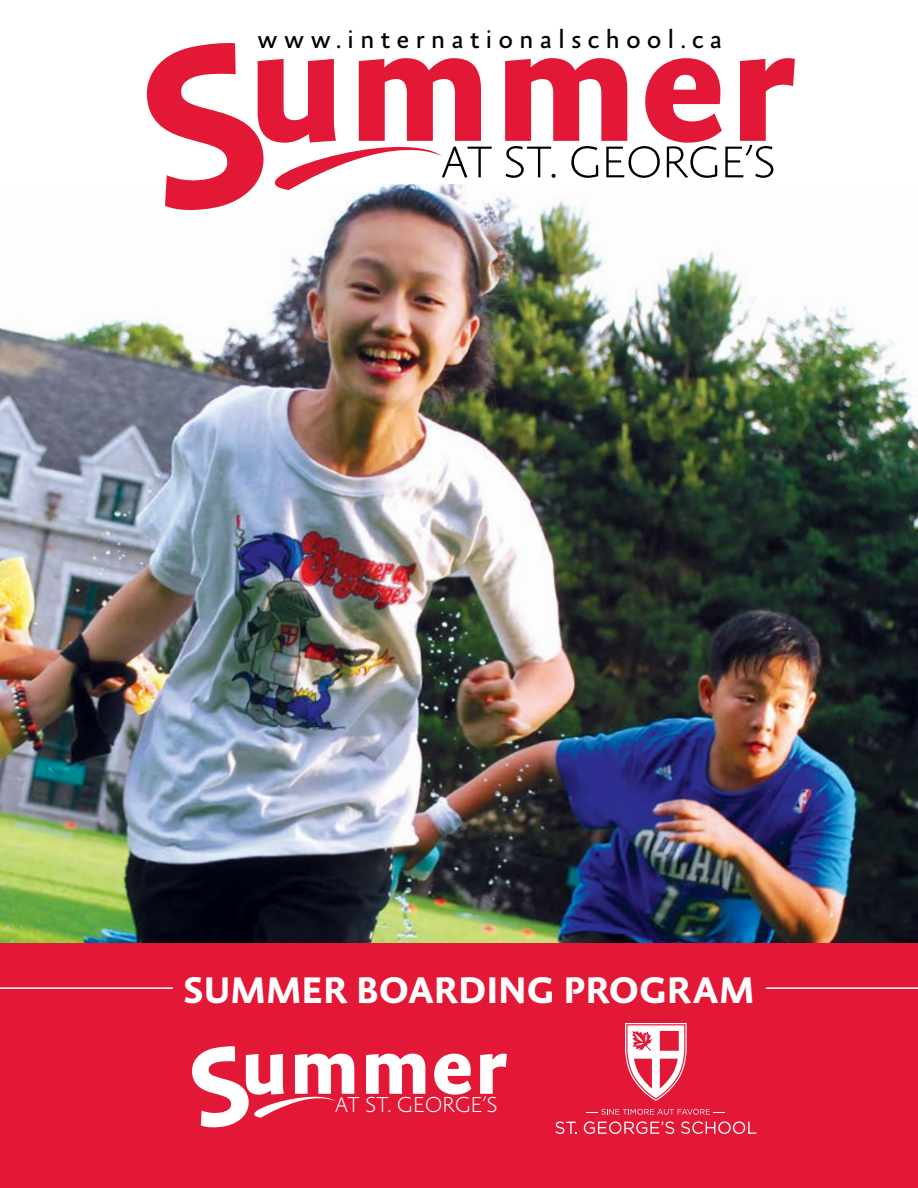
<style>
.page{position:relative;width:918px;height:1188px;background:#fff}
.page>*{position:absolute;margin:0;border:0;box-sizing:border-box;transform-origin:0 0}
.t1{font:700 88.8px "Absara Sans OT";color:#fff}
.t2{font:700 37.5px "Absara Sans OT";letter-spacing:-.005em;color:#fff}
.t3{font:27px "Absara Sans OT";letter-spacing:.22em;color:#000}
.t4{font:100 21.9px "Absara Sans OT";color:#fff}
</style>
<div class="page">
<img style="left:0;top:196px;width:918px;height:748px">
<div style="left:0;top:944px;width:918px;height:244px;background:#e31837"></div>
<svg style="left:505px;top:58px;width:290px;height:120px"></svg>
<svg style="left:147px;top:43px;width:345px;height:167px"></svg>
<svg style="left:555px;top:1121px;width:22px;height:13px"></svg>
<svg style="left:584px;top:1121px;width:90px;height:13px"></svg>
<svg style="left:681px;top:1121px;width:75px;height:13px"></svg>
<svg style="left:625px;top:1023px;width:62px;height:78px"></svg>
<svg style="left:586px;top:1109px;width:139px;height:6px"></svg>
<hr style="left:766px;top:987px;width:152px;height:2px;background:#fff">
<hr style="left:0;top:987px;width:173px;height:2px;background:#fff">
<svg style="left:254px;top:1096px;width:81px;height:22px"></svg>
<p class="t3" style="left:257px;top:25px;width:467px">www.internationalschool.ca</p>
<h2 class="t2" style="left:184px;top:971px;width:572px">SUMMER BOARDING PROGRAM</h2>
<h1 class="t1" style="left:240px;top:1018px;width:270px">ummer</h1>
<p class="t4" style="left:335px;top:1093px;width:164px">AT ST. GEORGE’S</p>
</div>
